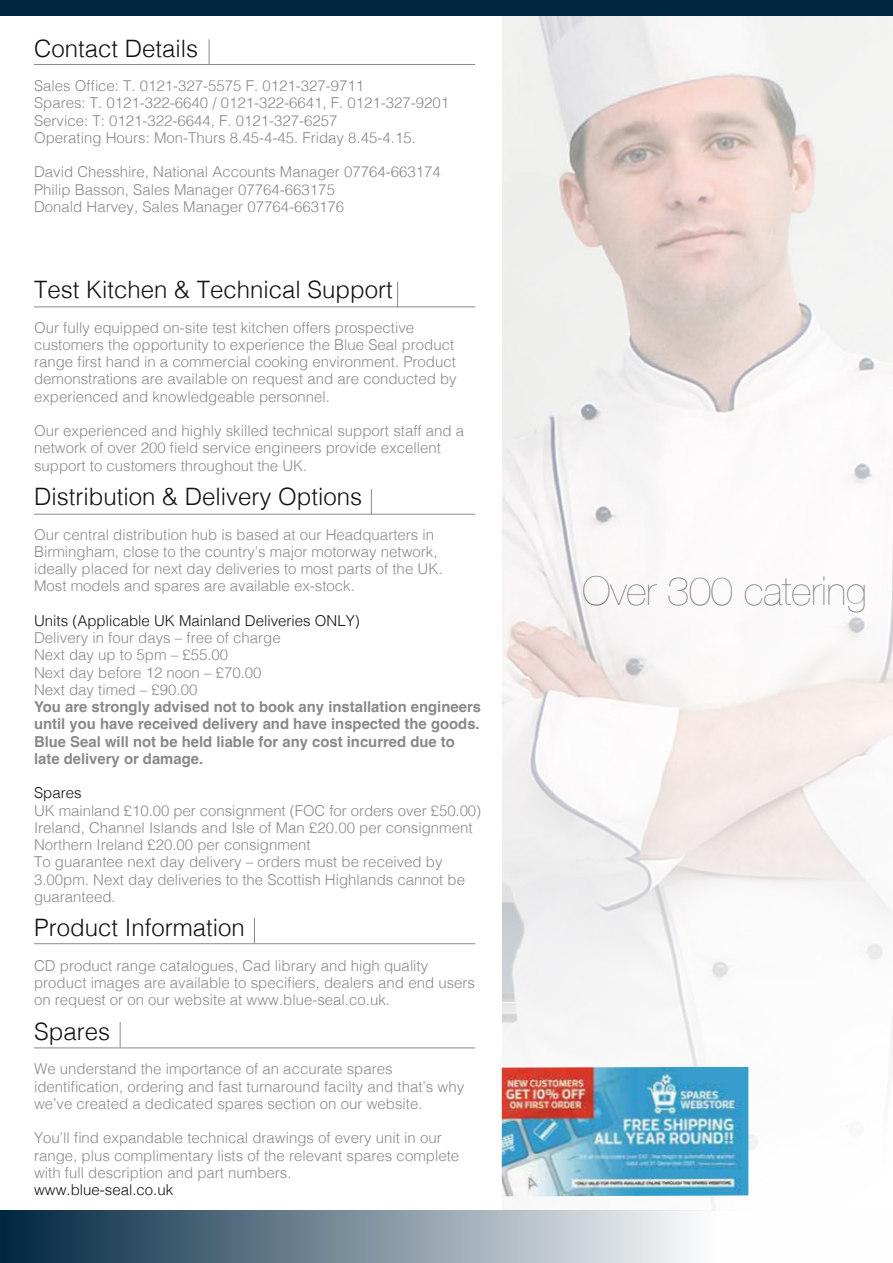
<style>
.page{position:relative;width:893px;height:1263px;background:#fff}
.page>*{position:absolute;margin:0;border:0;box-sizing:border-box;transform-origin:0 0}
.t1{font:200 39.75px "Helvetica Neue";letter-spacing:-.005em;color:#757776}
.t2{font:300 24px "Helvetica";color:#121212}
.t3{font:300 15px/17.2px "Helvetica";color:#888a8a}
.t4{font:700 15px/17.2px "Helvetica";color:#888a8a}
.t5{font:300 15px "Helvetica";color:#121212}
</style>
<div class="page">
<img style="left:502px;top:15px;width:391px;height:1195px">
<div style="left:0;top:0;width:893px;height:15px;background:#002640"></div>
<hr style="left:34px;top:64px;width:441px;height:1px;background:#888a8a">
<svg style="left:209px;top:39px;width:1px;height:25px"></svg>
<hr style="left:34px;top:1047px;width:441px;height:1px;background:#888a8a">
<hr style="left:34px;top:514px;width:441px;height:1px;background:#888a8a">
<svg style="left:371px;top:489px;width:1px;height:25px"></svg>
<hr style="left:34px;top:306px;width:441px;height:1px;background:#888a8a">
<svg style="left:397px;top:282px;width:1px;height:24px"></svg>
<hr style="left:34px;top:943px;width:441px;height:1px;background:#888a8a">
<svg style="left:254px;top:918px;width:1px;height:25px"></svg>
<svg style="left:120px;top:1022px;width:1px;height:25px"></svg>
<svg style="left:0;top:1210px;width:716px;height:53px;background:#7e909e"></svg>
<img style="left:502px;top:1067px;width:246px;height:129px">
<h2 class="t2" style="left:34px;top:28px;width:166px">Contact Details</h2>
<p class="t3" style="left:34px;top:76px;width:417px">Sales Office: T. 0121-327-5575 F. 0121-327-9711<br>Spares: T. 0121-322-6640 / 0121-322-6641, F. 0121-327-9201<br>Service: T: 0121-322-6644, F. 0121-327-6257<br>Operating Hours: Mon-Thurs 8.45-4-45. Friday 8.45-4.15.</p>
<p class="t3" style="left:34px;top:162px;width:408px">David Chesshire, National Accounts Manager 07764-663174<br>Philip Basson, Sales Manager 07764-663175<br>Donald Harvey, Sales Manager 07764-663176</p>
<h2 class="t2" style="left:34px;top:269px;width:360px">Test Kitchen &amp; Technical Support</h2>
<p class="t3" style="left:34px;top:318px;width:424px">Our fully equipped on-site test kitchen offers prospective customers the opportunity to experience the Blue Seal product range first hand in a commercial cooking environment. Product demonstrations are available on request and are conducted by experienced and knowledgeable personnel.</p>
<p class="t3" style="left:34px;top:421px;width:432px">Our experienced and highly skilled technical support staff and a network of over 200 field service engineers provide excellent support to customers throughout the UK.</p>
<h2 class="t2" style="left:34px;top:476px;width:330px">Distribution &amp; Delivery Options</h2>
<p class="t3" style="left:34px;top:525px;width:410px">Our central distribution hub is based at our Headquarters in Birmingham, close to the country’s major motorway network, ideally placed for next day deliveries to most parts of the UK.<br>Most models and spares are available ex-stock.</p>
<p class="t5" style="left:34px;top:608px;width:327px">Units (Applicable UK Mainland Deliveries ONLY)</p>
<p class="t3" style="left:34px;top:628px;width:248px">Delivery in four days – free of charge<br>Next day up to 5pm – £55.00<br>Next day before 12 noon – £70.00<br>Next day timed – £90.00</p>
<p class="t4" style="left:34px;top:700px;width:449px">You are strongly advised not to book any installation engineers until you have received delivery and have inspected the goods.<br>Blue Seal will not be held liable for any cost incurred due to late delivery or damage.</p>
<p class="t5" style="left:34px;top:780px;width:49px">Spares</p>
<p class="t3" style="left:34px;top:801px;width:449px">UK mainland £10.00 per consignment (FOC for orders over £50.00)<br>Ireland, Channel Islands and Isle of Man £20.00 per consignment Northern Ireland £20.00 per consignment<br>To guarantee next day delivery – orders must be received by 3.00pm. Next day deliveries to the Scottish Highlands cannot be guaranteed.</p>
<h2 class="t2" style="left:34px;top:907px;width:212px">Product Information</h2>
<p class="t3" style="left:34px;top:956px;width:442px">CD product range catalogues, Cad library and high quality product images are available to specifiers, dealers and end users on request or on our website at www.blue-seal.co.uk.</p>
<h2 class="t2" style="left:34px;top:1011px;width:78px">Spares</h2>
<p class="t3" style="left:34px;top:1059px;width:432px">We understand the importance of an accurate spares identification, ordering and fast turnaround facilty and that’s why we’ve created a dedicated spares section on our website.</p>
<p class="t3" style="left:34px;top:1128px;width:427px">You’ll find expandable technical drawings of every unit in our range, plus complimentary lists of the relevant spares complete with full description and part numbers.</p>
<p class="t5" style="left:34px;top:1177px;width:141px">www.blue-seal.co.uk</p>
<h1 class="t1" style="left:582px;top:560px;width:286px">Over 300 catering</h1>
</div>
